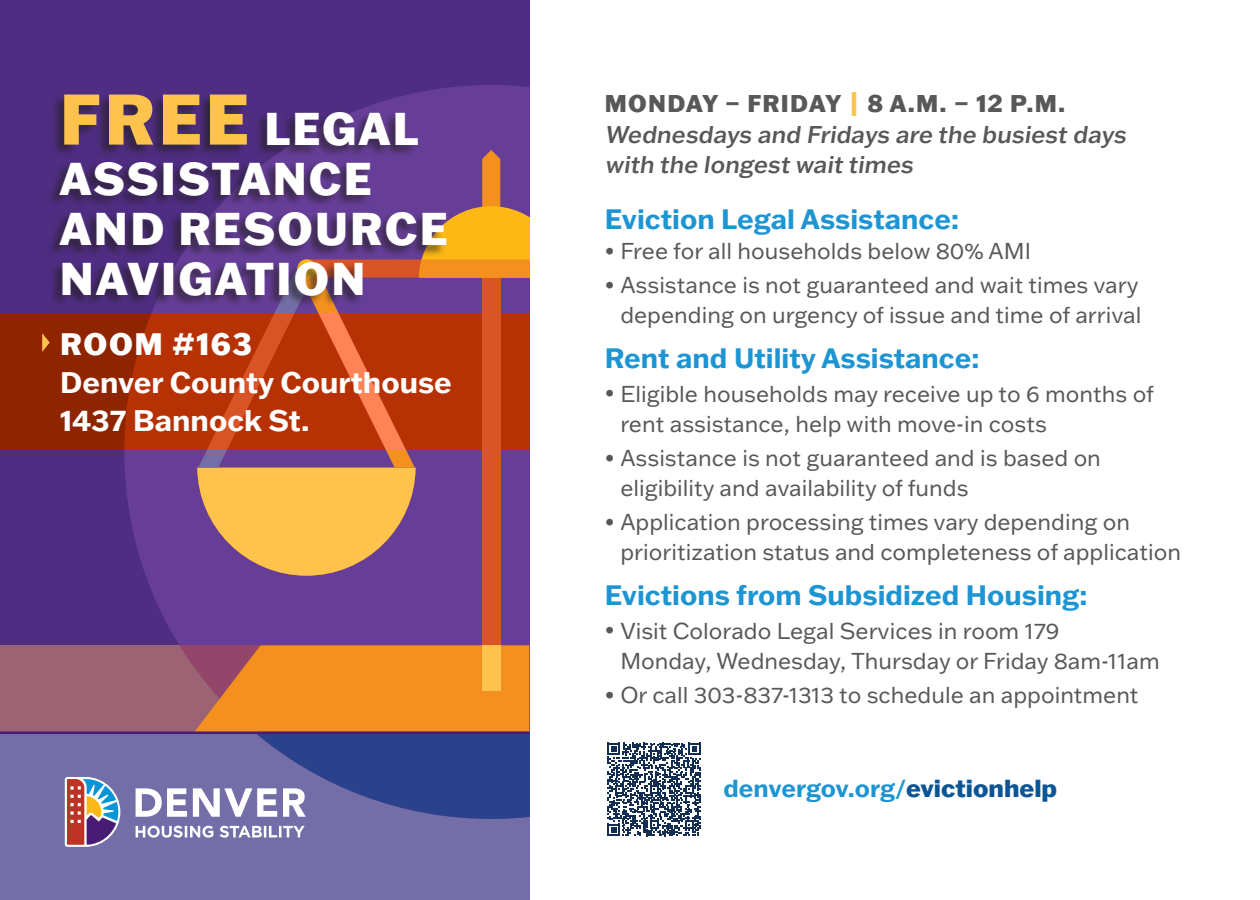
<style>
.page{position:relative;width:1260px;height:900px;background:#fff}
.page>*{position:absolute;margin:0;border:0;box-sizing:border-box;transform-origin:0 0}
.t1{font:800 45px/50px "Franklin Gothic ATF";letter-spacing:.05em;color:#fff}
.t2{font:800 30.5px "Franklin Gothic ATF";letter-spacing:.05em;color:#fff}
.t3{font:700 29.25px "Franklin Gothic ATF";color:#fff}
.t4{font:700 27.5px "Franklin Gothic ATF";color:#1d95d3}
.t5{font:700 24.25px "Franklin Gothic ATF";letter-spacing:-.005em;color:#1d95d3}
.t6{font:500 23.75px/30px "Franklin Gothic ATF";color:#57585a}
.t7{font:800 23.75px "Franklin Gothic ATF";letter-spacing:.05em;color:#57585a}
.t8{font:22.5px/30px "Franklin Gothic ATF";color:#57585a}
.s1{font-size:70px;color:#fec34d}
.s2{color:#fec34d}
.s3{font-size:20px}
.s4{font-weight:500}
.s5{font-weight:800;color:#0b5596}
</style>
<div class="page">
<div style="left:0;top:0;width:529px;height:900px;background:#4f2d82"></div>
<div style="left:0;top:645px;width:529px;height:255px;background:#736ea7"></div>
<svg style="left:124px;top:85px;width:405px;height:732px;fill:#663e98"></svg>
<div style="left:0;top:645px;width:529px;height:87px;background:#9b6373"></div>
<div style="left:482px;top:260px;width:18px;height:430px;background:#d95426"></div>
<svg style="left:197px;top:150px;width:332px;height:426px;background:#af7769"></svg>
<div style="left:46px;top:94px;width:401px;height:214px;background:#231f20;opacity:.6"></div>
<hr style="left:0;top:731px;width:529px;height:3px;background:#481c74">
<svg style="left:136px;top:788px;width:51px;height:29px"></svg>
<svg style="left:193px;top:645px;width:336px;height:174px"></svg>
<svg style="left:65px;top:777px;width:55px;height:70px;background:#9f8192"></svg>
<svg style="left:136px;top:826px;width:169px;height:12px"></svg>
<svg style="left:608px;top:743px;width:93px;height:93px"></svg>
<svg style="left:0;top:313px;width:529px;height:137px;background:#b13307"></svg>
<svg style="left:42px;top:333px;width:8px;height:19px"></svg>
<p class="t1" style="left:60px;top:102px;width:390px"><span class="s1">FREE</span> LEGAL<br>ASSISTANCE<br>AND RESOURCE<br>NAVIGATION</p>
<p class="t2" style="left:60px;top:323px;width:193px">ROOM #163</p>
<p class="t3" style="left:60px;top:363px;width:393px">Denver County Courthouse</p>
<p class="t3" style="left:60px;top:400px;width:251px">1437 Bannock St.</p>
<p class="t7" style="left:605px;top:88px;width:462px">MONDAY – FRIDAY <span class="s2">|</span> 8 A.M. – 12 P.M.</p>
<p class="t6" style="left:605px;top:119px;width:527px">Wednesdays and Fridays are the busiest days with the longest wait times</p>
<p class="t4" style="left:605px;top:200px;width:356px">Eviction Legal Assistance:</p>
<p class="t8" style="left:605px;top:236px;width:428px"><span class="s3">•</span> Free for all households below 80% AMI</p>
<p class="t8" style="left:605px;top:270px;width:538px;text-align:right"><span class="s3">•</span> Assistance is not guaranteed and wait times vary depending on urgency of issue and time of arrival</p>
<p class="t4" style="left:605px;top:339px;width:376px">Rent and Utility Assistance:</p>
<p class="t8" style="left:620px;top:378px;width:535px;text-indent:-16px"><span class="s3">•</span> Eligible households may receive up to 6 months of rent assistance, help with move-in costs</p>
<p class="t8" style="left:620px;top:442px;width:482px;text-indent:-16px"><span class="s3">•</span> Assistance is not guaranteed and is based on eligibility and availability of funds</p>
<p class="t8" style="left:620px;top:507px;width:562px;text-indent:-16px"><span class="s3">•</span> Application processing times vary depending on prioritization status and completeness of application</p>
<p class="t4" style="left:605px;top:576px;width:484px">Evictions from Subsidized Housing:</p>
<p class="t8" style="left:620px;top:615px;width:541px;text-indent:-16px"><span class="s3">•</span> Visit Colorado Legal Services in room 179<br>Monday, Wednesday, Thursday or Friday 8am-11am</p>
<p class="t8" style="left:605px;top:679px;width:535px"><span class="s3">•</span> Or call 303-837-1313 to schedule an appointment</p>
<p class="t5" style="left:724px;top:772px;width:335px">denvergov.org<span class="s4">/</span><span class="s5">evictionhelp</span></p>
</div>
